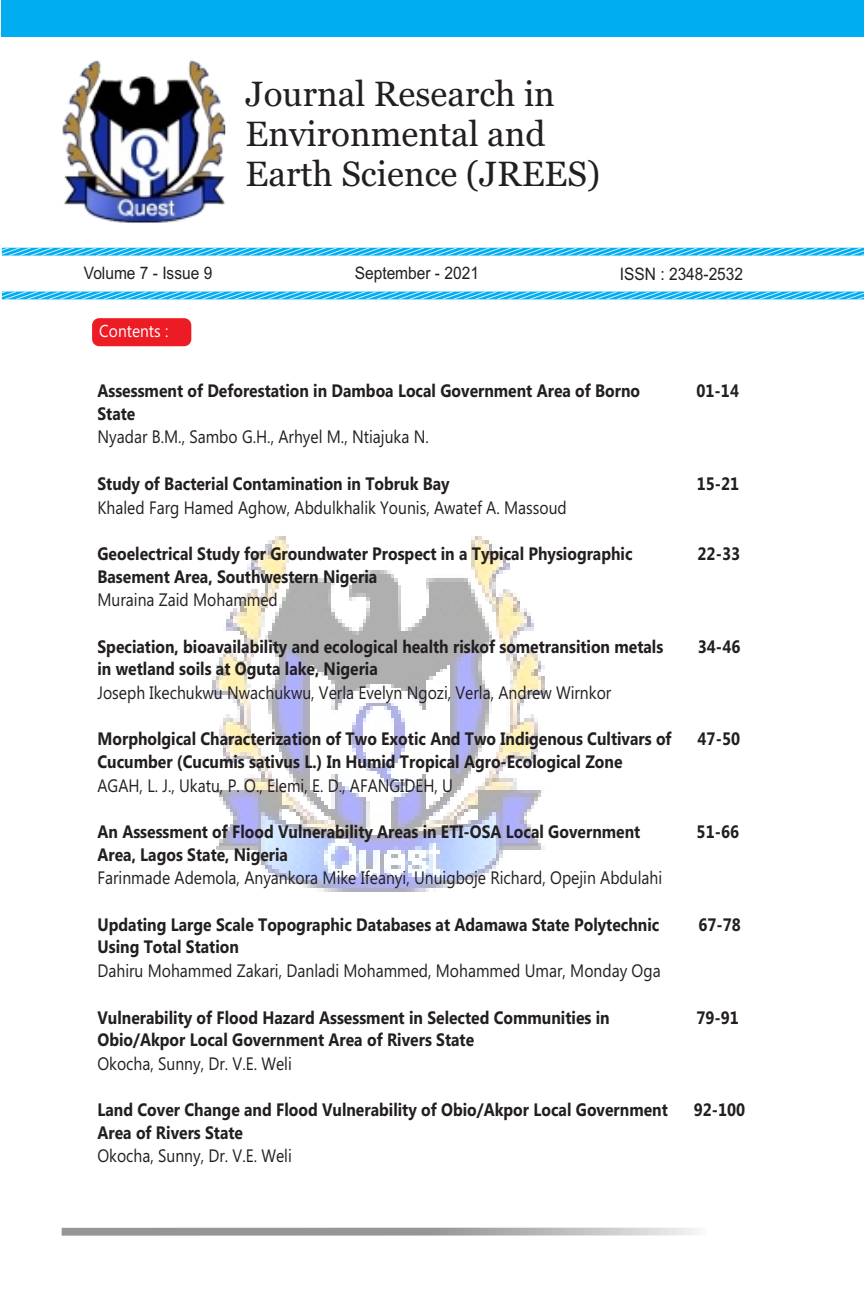
<style>
.page{position:relative;width:864px;height:1296px;background:#fff}
.page>*{position:absolute;margin:0;border:0;box-sizing:border-box;transform-origin:0 0}
.t1{font:35px/39.8px "Georgia";color:#231f20}
.t2{font:700 18px "Ebrima";color:#231f20;scale:.87 1}
.t3{font:18px "Ebrima";color:#231f20;scale:.87 1}
.t4{font:17.2px "Arial";color:#231f20;scale:.9 1}
.t5{font:17.2px "Ebrima";color:#fff;scale:.9 1}
</style>
<div class="page">
<div style="left:2px;top:0;width:862px;height:1296px;background:#00aeef"></div>
<div style="left:2px;top:293px;width:862px;height:1003px;background:#fff"></div>
<img style="left:212px;top:536px;width:333px;height:356px">
<div style="left:2px;top:37px;width:862px;height:262px;background:#fff"></div>
<div style="left:92px;top:318px;width:99px;height:28px;background:#ed1c24;border-radius:7px"></div>
<svg style="left:62px;top:1228px;width:635px;height:8px;background:#aaacad"></svg>
<svg style="left:1px;top:247px;width:863px;height:53px"></svg>
<img style="left:62px;top:60px;width:164px;height:163px">
<h1 class="t1" style="left:246px;top:77px;width:356px">Journal Research in<br>Environmental and<br>Earth Science (JREES)</h1>
<p class="t4" style="left:84px;top:267px;width:144px">Volume 7 - Issue 9</p>
<p class="t4" style="left:355px;top:267px;width:140px">September - 2021</p>
<p class="t4" style="left:620px;top:267px;width:138px">ISSN : 2348-2532</p>
<p class="t5" style="left:99px;top:325px;width:78px">Contents :</p>
<p class="t2" style="left:97px;top:384px;width:625px">Assessment of Deforestation in Damboa Local Government Area of Borno</p>
<p class="t2" style="left:697px;top:384px;width:50px">01-14</p>
<p class="t2" style="left:97px;top:406px;width:45px">State</p>
<p class="t3" style="left:97px;top:430px;width:382px">Nyadar B.M., Sambo G.H., Arhyel M., Ntiajuka N.</p>
<p class="t2" style="left:97px;top:476px;width:406px">Study of Bacterial Contamination in Tobruk Bay</p>
<p class="t2" style="left:697px;top:476px;width:50px">15-21</p>
<p class="t3" style="left:97px;top:500px;width:541px">Khaled Farg Hamed Aghow, Abdulkhalik Younis, Awatef A. Massoud</p>
<p class="t2" style="left:97px;top:547px;width:617px">Geoelectrical Study for Groundwater Prospect in a Typical Physiographic</p>
<p class="t2" style="left:698px;top:547px;width:50px">22-33</p>
<p class="t2" style="left:97px;top:569px;width:323px">Basement Area, Southwestern Nigeria</p>
<p class="t3" style="left:97px;top:593px;width:209px">Muraina Zaid Mohammed</p>
<p class="t2" style="left:97px;top:639px;width:652px">Speciation, bioavailability and ecological health riskof sometransition metals</p>
<p class="t2" style="left:698px;top:639px;width:50px">34-46</p>
<p class="t2" style="left:97px;top:662px;width:324px">in wetland soils at Oguta lake, Nigeria</p>
<p class="t3" style="left:97px;top:686px;width:592px">Joseph Ikechukwu Nwachukwu, Verla Evelyn Ngozi, Verla, Andrew Wirnkor</p>
<p class="t2" style="left:97px;top:732px;width:661px">Morpholgical Characterization of Two Exotic And Two Indigenous Cultivars of</p>
<p class="t2" style="left:698px;top:732px;width:50px">47-50</p>
<p class="t2" style="left:97px;top:755px;width:605px">Cucumber (Cucumis sativus L.) In Humid Tropical Agro-Ecological Zone</p>
<p class="t3" style="left:97px;top:779px;width:410px">AGAH, L. J., Ukatu, P. O., Elemi, E. D., AFANGIDEH, U</p>
<p class="t2" style="left:97px;top:825px;width:625px">An Assessment of Flood Vulnerability Areas in ETI-OSA Local Government</p>
<p class="t2" style="left:697px;top:825px;width:50px">51-66</p>
<p class="t2" style="left:97px;top:847px;width:221px">Area, Lagos State, Nigeria</p>
<p class="t3" style="left:97px;top:871px;width:651px">Farinmade Ademola, Anyankora Mike Ifeanyi, Unuigboje Richard, Opejin Abdulahi</p>
<p class="t2" style="left:97px;top:918px;width:647px">Updating Large Scale Topographic Databases at Adamawa State Polytechnic</p>
<p class="t2" style="left:698px;top:918px;width:50px">67-78</p>
<p class="t2" style="left:97px;top:940px;width:164px">Using Total Station</p>
<p class="t3" style="left:97px;top:964px;width:649px">Dahiru Mohammed Zakari, Danladi Mohammed, Mohammed Umar, Monday Oga</p>
<p class="t2" style="left:97px;top:1010px;width:590px">Vulnerability of Flood Hazard Assessment in Selected Communities in</p>
<p class="t2" style="left:696px;top:1010px;width:50px">79-91</p>
<p class="t2" style="left:97px;top:1033px;width:435px">Obio/Akpor Local Government Area of Rivers State</p>
<p class="t3" style="left:97px;top:1057px;width:225px">Okocha, Sunny, Dr. V.E. Weli</p>
<p class="t2" style="left:97px;top:1103px;width:657px">Land Cover Change and Flood Vulnerability of Obio/Akpor Local Government</p>
<p class="t2" style="left:694px;top:1103px;width:61px">92-100</p>
<p class="t2" style="left:97px;top:1125px;width:169px">Area of Rivers State</p>
<p class="t3" style="left:97px;top:1149px;width:225px">Okocha, Sunny, Dr. V.E. Weli</p>
</div>
